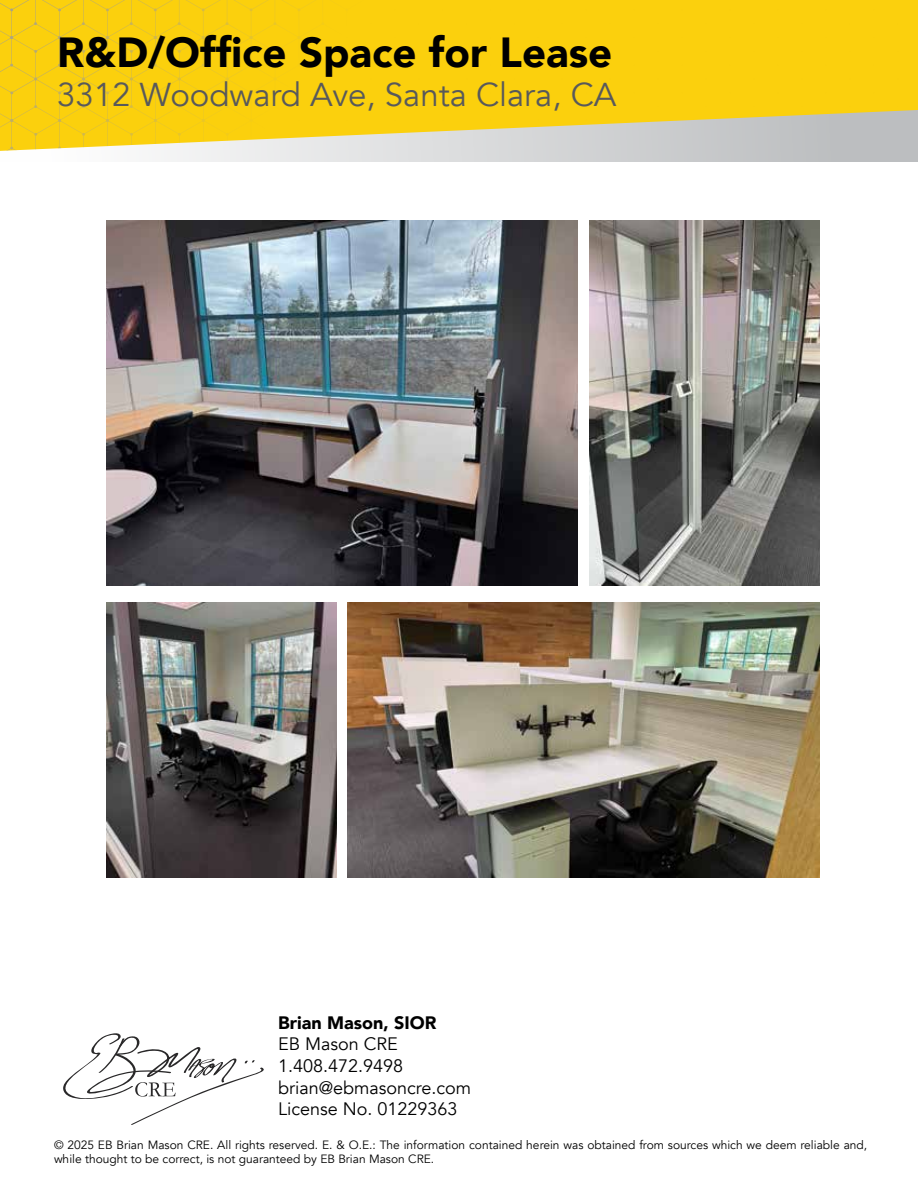
<style>
.page{position:relative;width:918px;height:1188px;background:#fff}
.page>*{position:absolute;margin:0;border:0;box-sizing:border-box;transform-origin:0 0}
.t1{font:900 42px "Avenir";color:#000}
.t2{font:33px "Avenir";color:#58595b}
.t3{font:18px/21.6px "Avenir";color:#000}
.t4{font:900 18px "Avenir";color:#000}
.t5{font:12px/14.4px "Avenir";color:#000}
</style>
<div class="page">
<div style="left:0;top:108px;width:918px;height:54px;background:linear-gradient(to right,#fff,#b7b9bb)"></div>
<svg style="left:0;top:0;width:918px;height:158px;background:#f3d030"></svg>
<svg style="left:63px;top:1033px;width:201px;height:92px"></svg>
<img style="left:106px;top:220px;width:472px;height:365px">
<img style="left:106px;top:603px;width:230px;height:275px">
<img style="left:348px;top:603px;width:471px;height:275px">
<img style="left:589px;top:220px;width:230px;height:365px">
<h1 class="t1" style="left:57px;top:16px;width:557px">R&amp;D/Office Space for Lease</h1>
<h2 class="t2" style="left:57px;top:75px;width:561px">3312 Woodward Ave, Santa Clara, CA</h2>
<h3 class="t4" style="left:278px;top:1007px;width:160px">Brian Mason, SIOR</h3>
<h3 class="t3" style="left:278px;top:1034px;width:195px">EB Mason CRE<br>1.408.472.9498 brian@ebmasoncre.com<br>License No. 01229363</h3>
<p class="t5" style="left:54px;top:1138px;width:815px">© 2025 EB Brian Mason CRE. All rights reserved. E. &amp; O.E.: The information contained herein was obtained from sources which we deem reliable and, while thought to be correct, is not guaranteed by EB Brian Mason CRE.</p>
</div>
